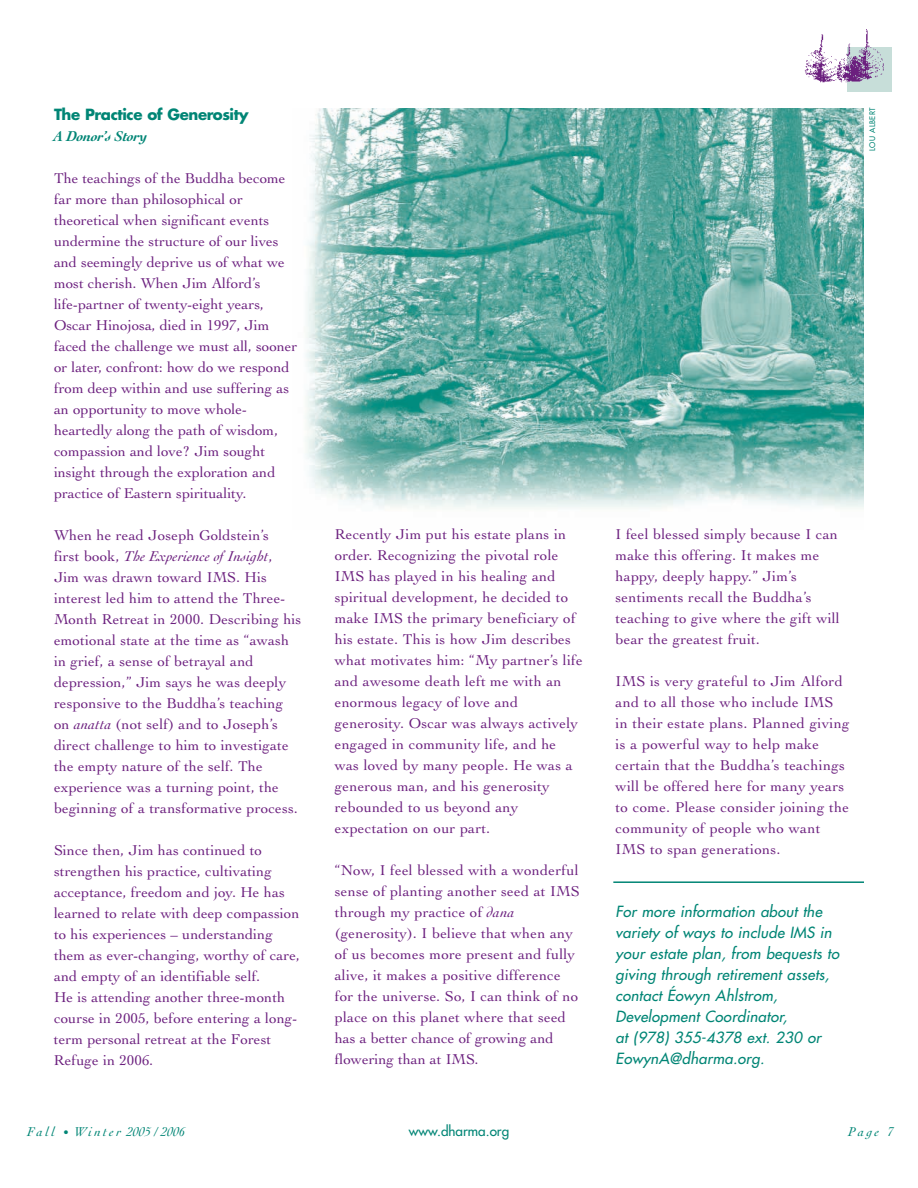
<style>
.page{position:relative;width:918px;height:1188px;background:#fff}
.page>*{position:absolute;margin:0;border:0;box-sizing:border-box;transform-origin:0 0}
.t1{font:15px/21px "Cochin";letter-spacing:.01em;color:#6b1f7e}
.t2{font:italic 15px/21px "Futura";letter-spacing:.015em;color:#008575}
.t3{font:700 15px "Futura";letter-spacing:-.03em;color:#008575}
.t4{font:italic 700 15px "Cochin";letter-spacing:-.02em;color:#008575}
.t5{font:italic 13.5px "Cochin";letter-spacing:.175em;color:#008575}
.t6{font:13.5px "Futura";color:#008575}
.t7{font:7.5px "Futura";letter-spacing:.055em;color:#008575}
.s1{font-style:italic}
.s2{font-size:11.7px}
</style>
<div class="page">
<img style="left:305px;top:108px;width:559px;height:401px">
<div style="left:847px;top:47px;width:45px;height:45px;background:#c7ded9"></div>
<img style="left:804px;top:29px;width:80px;height:54px">
<hr style="left:613px;top:881px;width:251px;height:2px;background:#008575">
<p class="t3" style="left:54px;top:108px;width:196px">The Practice of Generosity</p>
<p class="t4" style="left:54px;top:131px;width:95px">A Donor’s Story</p>
<p class="t1" style="left:54px;top:169px;width:245px">The teachings of the Buddha become far more than philosophical or theoretical when significant events undermine the structure of our lives and seemingly deprive us of what we most cherish. When Jim Alford’s life-partner of twenty-eight years, Oscar Hinojosa, died in 1997, Jim faced the challenge we must all, sooner or later, confront: how do we respond from deep within and use suffering as an opportunity to move whole&shy;heartedly along the path of wisdom, compassion and love? Jim sought insight through the exploration and practice of Eastern spirituality.</p>
<p class="t1" style="left:54px;top:526px;width:249px">When he read Joseph Goldstein’s<br>first book, <span class="s1">The Experience of Insight</span>, Jim was drawn toward IMS. His interest led him to attend the Three-Month Retreat in 2000. Describing his emotional state at the time as “awash in grief, a sense of betrayal and depression,” Jim says he was deeply responsive to the Buddha’s teaching on <span class="s1">anatta</span> (not self) and to Joseph’s direct challenge to him to investigate the empty nature of the self. The experience was a turning point, the beginning of a transformative process.</p>
<p class="t1" style="left:54px;top:841px;width:247px">Since then, Jim has continued to strengthen his practice, cultivating acceptance, freedom and joy. He has learned to relate with deep compassion to his experiences – understanding them as ever-changing, worthy of care, and empty of an identifiable self.<br>He is attending another three-month course in 2005, before entering a long&shy;term personal retreat at the Forest Refuge in 2006.</p>
<p class="t7" style="left:868px;top:151px;width:45px;rotate:-90deg">LOU ALBERT</p>
<p class="t1" style="left:335px;top:525px;width:249px">Recently Jim put his estate plans in order. Recognizing the pivotal role IMS has played in his healing and spiritual development, he decided to make IMS the primary beneficiary of his estate. This is how Jim describes what motivates him: “My partner’s life and awesome death left me with an enormous legacy of love and generosity. Oscar was always actively engaged in community life, and he was loved by many people. He was a generous man, and his generosity rebounded to us beyond any expectation on our part.</p>
<p class="t1" style="left:335px;top:861px;width:247px">“Now, I feel blessed with a wonderful sense of planting another seed at IMS through my practice of <span class="s1">dana </span>(generosity). I believe that when any of us becomes more present and fully alive, it makes a positive difference for the universe. So, I can think of no place on this planet where that seed has a better chance of growing and flowering than at IMS.</p>
<p class="t1" style="left:616px;top:525px;width:226px">I feel blessed simply because I can make this offering. It makes me happy, deeply happy.” Jim’s sentiments recall the Buddha’s teaching to give where the gift will bear the greatest fruit.</p>
<p class="t1" style="left:616px;top:672px;width:235px">IMS is very grateful to Jim Alford and to all those who include IMS<br>in their estate plans. Planned giving is a powerful way to help make certain that the Buddha’s teachings will be offered here for many years to come. Please consider joining the community of people who want<br>IMS to span generations.</p>
<p class="t2" style="left:616px;top:902px;width:225px">For more information about the variety of ways to include IMS in your estate plan, from bequests to giving through retirement assets, contact Éowyn Ahlstrom,<br>Development Coordinator,<br>at (978) 355-4378 ext. 230 or<br>EowynA@dharma.org.</p>
<p class="t5" style="left:27px;top:1126px;width:160px">Fall <span class="s2">•</span> Winter 2005 / 2006</p>
<p class="t6" style="left:409px;top:1124px;width:102px">www.dharma.org</p>
<p class="t5" style="left:848px;top:1126px;width:47px">Page 7</p>
</div>
